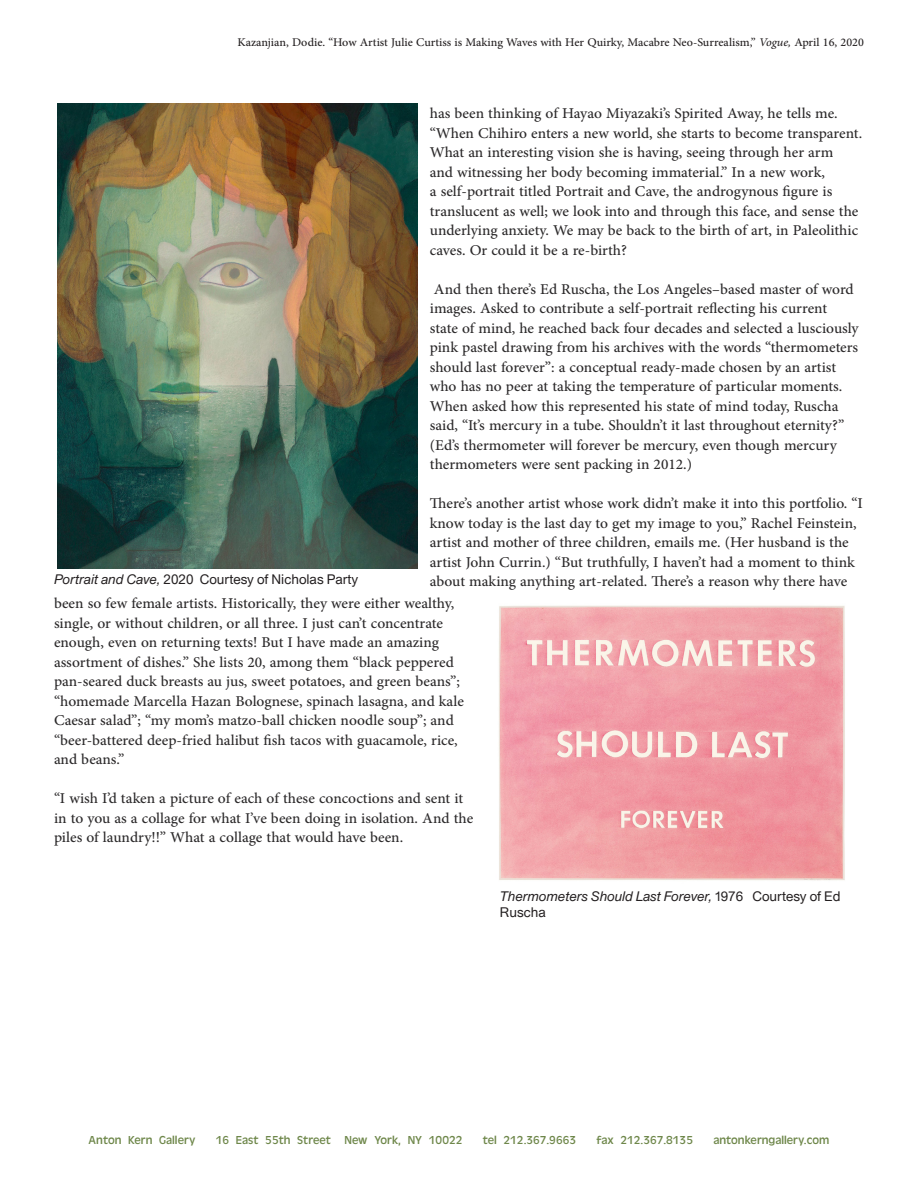
<style>
.page{position:relative;width:918px;height:1188px;background:#fff}
.page>*{position:absolute;margin:0;border:0;box-sizing:border-box;transform-origin:0 0}
.t1{font:21px/19.5px "Adobe Arabic";color:#2b292a}
.t2{font:16.5px "Adobe Arabic";color:#231f20}
.t3{font:italic 13.5px/16.2px "Union";color:#231f20}
.t4{font:13.5px "Union";color:#231f20}
.t5{font:12px "Antique Oli";color:#6e874a}
.s1{font-style:italic}
.s2{font-style:normal}
</style>
<div class="page">
<img style="left:57px;top:104px;width:361px;height:464px">
<img style="left:499px;top:605px;width:346px;height:276px">
<p class="t2" style="left:238px;top:30px;width:628px">Kazanjian, Dodie. “How Artist Julie Curtiss is Making Waves with Her Quirky, Macabre Neo-Surrealism,” <span class="s1">Vogue,</span> April 16, 2020</p>
<p class="t1" style="left:430px;top:101px;width:434px">has been thinking of Hayao Miyazaki’s Spirited Away, he tells me. “When Chihiro enters a new world, she starts to become transparent.<br>What an interesting vision she is having, seeing through her arm<br>and witnessing her body becoming immaterial.” In a new work,<br>a self-portrait titled Portrait and Cave, the androgynous figure is translucent as well; we look into and through this face, and sense the underlying anxiety. We may be back to the birth of art, in Paleolithic caves. Or could it be a re-birth?</p>
<p class="t1" style="left:430px;top:277px;width:430px">And then there’s Ed Ruscha, the Los Angeles–based master of word images. Asked to contribute a self-portrait reflecting his current state of mind, he reached back four decades and selected a lusciously pink pastel drawing from his archives with the words “thermometers should last forever”: a conceptual ready-made chosen by an artist who has no peer at taking the temperature of particular moments.<br>When asked how this represented his state of mind today, Ruscha said, “It’s mercury in a tube. Shouldn’t it last throughout eternity?” (Ed’s thermometer will forever be mercury, even though mercury thermometers were sent packing in 2012.)</p>
<p class="t1" style="left:430px;top:491px;width:435px">There’s another artist whose work didn’t make it into this portfolio. “I know today is the last day to get my image to you,” Rachel Feinstein, artist and mother of three children, emails me. (Her husband is the artist John Currin.) “But truthfully, I haven’t had a moment to think about making anything art-related. There’s a reason why there have</p>
<p class="t1" style="left:54px;top:591px;width:411px">been so few female artists. Historically, they were either wealthy, single, or without children, or all three. I just can’t concentrate enough, even on returning texts! But I have made an amazing assortment of dishes.” She lists 20, among them “black peppered pan-seared duck breasts au jus, sweet potatoes, and green beans”; “homemade Marcella Hazan Bolognese, spinach lasagna, and kale Caesar salad”; “my mom’s matzo-ball chicken noodle soup”; and “beer-battered deep-fried halibut fish tacos with guacamole, rice, and beans.”</p>
<p class="t1" style="left:54px;top:786px;width:421px">“I wish I’d taken a picture of each of these concoctions and sent it in to you as a collage for what I’ve been doing in isolation. And the piles of laundry!!” What a collage that would have been.</p>
<p class="t4" style="left:54px;top:570px;width:306px"><span class="s1">Portrait and Cave,</span> 2020 Courtesy of Nicholas Party</p>
<p class="t3" style="left:500px;top:887px;width:342px">Thermometers Should Last Forever, <span class="s2">1976 Courtesy of Ed<br>Ruscha</span></p>
<p class="t5" style="left:89px;top:1134px;width:108px">Anton Kern Gallery</p>
<p class="t5" style="left:216px;top:1134px;width:248px">16 East 55th Street New York, NY 10022</p>
<p class="t5" style="left:483px;top:1134px;width:95px">tel 212.367.9663</p>
<p class="t5" style="left:596px;top:1134px;width:98px">fax 212.367.8135</p>
<p class="t5" style="left:713px;top:1134px;width:118px">antonkerngallery.com</p>
</div>
